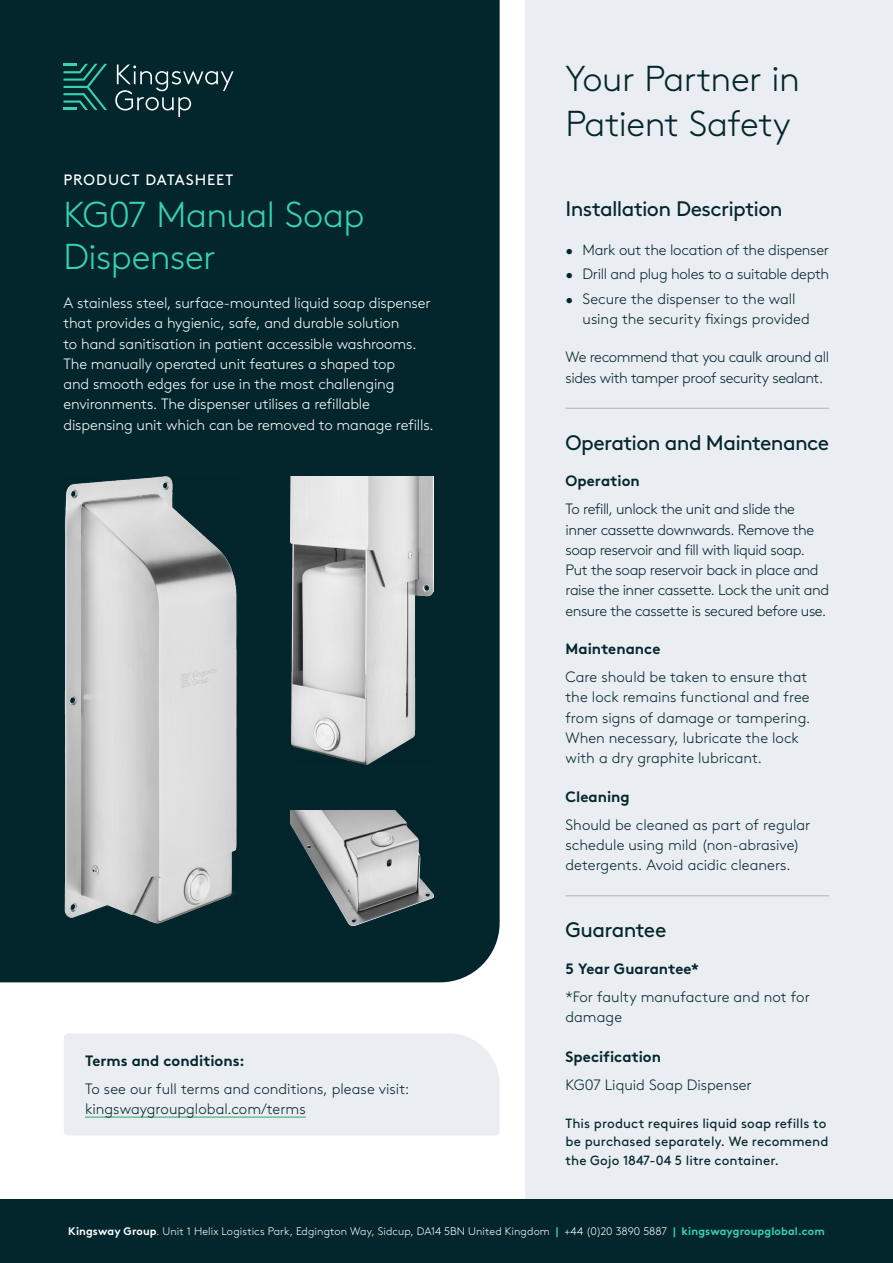
<style>
.page{position:relative;width:893px;height:1263px;background:#fff}
.page>*{position:absolute;margin:0;border:0;box-sizing:border-box;transform-origin:0 0}
.t1{font:300 36px/45px "Brown Pro";letter-spacing:-.015em;color:#03262d}
.t2{font:300 36px/42px "Brown Pro";letter-spacing:-.01em;color:#37d4ae}
.t3{font:21px "Brown Pro";letter-spacing:-.03em;color:#03262d}
.t4{font:300 15px/20.2px "Brown Pro";letter-spacing:-.01em;color:#03262d}
.t5{font:300 15px/20.2px "Brown Pro";letter-spacing:-.01em;color:#fff}
.t6{font:300 15px/20.2px "Brown Pro";letter-spacing:-.03em;color:#03262d}
.t7{font:700 15px "Brown Pro";color:#03262d}
.t8{font:15px "Brown Pro";letter-spacing:.065em;color:#fff}
.t9{font:13.35px/18.6px "Brown Pro";letter-spacing:.005em;color:#03262d}
.t10{font:300 10.95px "Brown Pro";letter-spacing:.01em;color:#fff}
.s1{font-weight:700}
.s2{font-weight:700;color:#37d4ae}
</style>
<div class="page">
<div style="left:525px;top:0;width:368px;height:1263px;background:#eaedf1"></div>
<div style="left:0;top:0;width:500px;height:982px;background:#03262d"></div>
<svg style="left:115px;top:65px;width:119px;height:52px;background:#234147"></svg>
<svg style="left:63px;top:64px;width:44px;height:46px;background:#10534e"></svg>
<div style="left:64px;top:1033px;width:436px;height:102px;background:#eaedf1"></div>
<hr style="left:85px;top:1116px;width:221px;height:2px;background:#6dbe95">
<hr style="left:566px;top:408px;width:263px;height:1px;background:#282827">
<hr style="left:566px;top:895px;width:263px;height:1px;background:#282827">
<img style="left:290px;top:476px;width:144px;height:289px">
<img style="left:63px;top:476px;width:176px;height:449px">
<img style="left:290px;top:811px;width:144px;height:114px">
<div style="left:0;top:1199px;width:893px;height:64px;background:#03262d"></div>
<p class="t8" style="left:63px;top:169px;width:171px">PRODUCT DATASHEET</p>
<h1 class="t2" style="left:63px;top:191px;width:302px">KG07 Manual Soap<br>Dispenser</h1>
<p class="t5" style="left:63px;top:292px;width:372px">A stainless steel, surface-mounted liquid soap dispenser that provides a hygienic, safe, and durable solution<br>to hand sanitisation in patient accessible washrooms.<br>The manually operated unit features a shaped top<br>and smooth edges for use in the most challenging environments. The dispenser utilises a refillable dispensing unit which can be removed to manage refills.</p>
<p class="t7" style="left:85px;top:1048px;width:161px">Terms and conditions:</p>
<p class="t4" style="left:85px;top:1077px;width:326px">To see our full terms and conditions, please visit: kingswaygroupglobal.com/terms</p>
<h1 class="t1" style="left:566px;top:53px;width:236px">Your Partner in<br>Patient Safety</h1>
<h2 class="t3" style="left:566px;top:192px;width:219px">Installation Description</h2>
<p class="t4" style="left:566px;top:238px;width:265px">• Mark out the location of the dispenser</p>
<p class="t4" style="left:566px;top:263px;width:265px">• Drill and plug holes to a suitable depth</p>
<p class="t4" style="left:583px;top:287px;width:229px;text-indent:-17px">• Secure the dispenser to the wall using the security fixings provided</p>
<p class="t6" style="left:566px;top:346px;width:265px">We recommend that you caulk around all sides with tamper proof security sealant.</p>
<h2 class="t3" style="left:566px;top:426px;width:265px">Operation and Maintenance</h2>
<p class="t7" style="left:566px;top:469px;width:76px">Operation</p>
<p class="t6" style="left:566px;top:498px;width:265px">To refill, unlock the unit and slide the inner cassette downwards. Remove the soap reservoir and fill with liquid soap.<br>Put the soap reservoir back in place and raise the inner cassette. Lock the unit and ensure the cassette is secured before use.</p>
<p class="t7" style="left:566px;top:637px;width:96px">Maintenance</p>
<p class="t4" style="left:566px;top:666px;width:246px">Care should be taken to ensure that the lock remains functional and free from signs of damage or tampering.<br>When necessary, lubricate the lock with a dry graphite lubricant.</p>
<p class="t7" style="left:566px;top:784px;width:66px">Cleaning</p>
<p class="t4" style="left:566px;top:813px;width:246px">Should be cleaned as part of regular schedule using mild (non-abrasive) detergents. Avoid acidic cleaners.</p>
<h2 class="t3" style="left:566px;top:914px;width:102px">Guarantee</h2>
<p class="t7" style="left:566px;top:957px;width:135px">5 Year Guarantee*</p>
<p class="t4" style="left:566px;top:986px;width:246px">*For faulty manufacture and not for damage</p>
<p class="t7" style="left:566px;top:1044px;width:97px">Specification</p>
<p class="t4" style="left:566px;top:1073px;width:188px">KG07 Liquid Soap Dispenser</p>
<p class="t9" style="left:566px;top:1112px;width:265px">This product requires liquid soap refills to be purchased separately. We recommend the Gojo 1847-04 5 litre container.</p>
<p class="t10" style="left:68px;top:1223px;width:758px"><span class="s1">Kingsway Group</span>. Unit 1 Helix Logistics Park, Edgington Way, Sidcup, DA14 5BN United Kingdom <span class="s2">|</span> +44 (0)20 3890 5887 <span class="s2">| kingswaygroupglobal.com</span></p>
</div>
